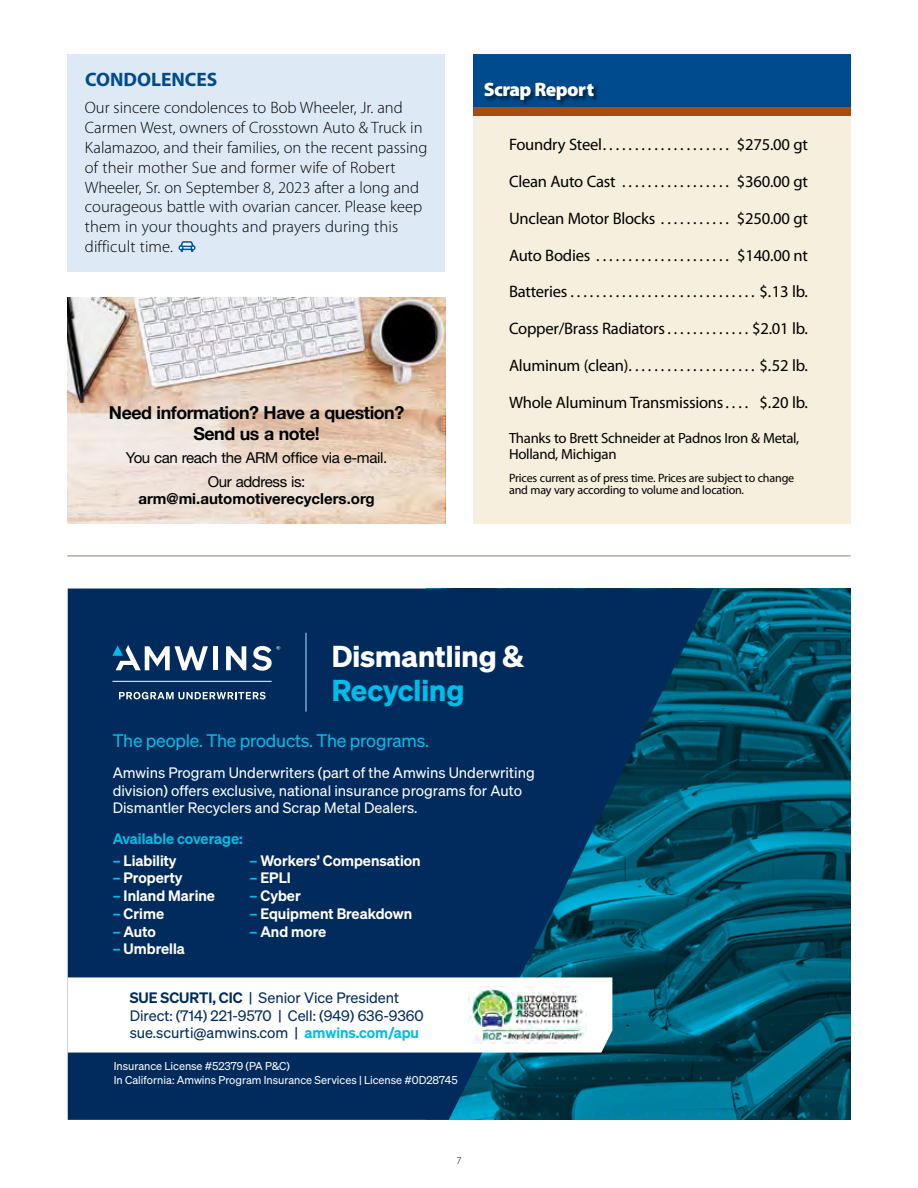
<style>
.page{position:relative;width:918px;height:1188px;background:#fff}
.page>*{position:absolute;margin:0;border:0;box-sizing:border-box;transform-origin:0 0}
.t1{font:29.55px "Sohne Dreiviertelfett";color:#fff}
.t2{font:29.55px "Sohne Dreiviertelfett";color:#00bce7}
.t3{font:900 19.5px "Myriad Pro";letter-spacing:-.03em;color:#fff}
.t4{font:700 19.5px "Myriad Pro";color:#004b8d}
.t5{font:700 17.85px/21.9px "Helvetica Neue";letter-spacing:-.025em;color:#000;text-align:center}
.t6{font:17.7px "Sohne Buch";letter-spacing:-.01em;color:#00bce7}
.t7{font:16.65px "Myriad Pro";letter-spacing:-.015em;color:#000}
.t8{font:300 16.5px/19.8px "Myriad Pro";color:#000}
.t9{font:15px/23.4px "Helvetica Neue LT Std";letter-spacing:-.025em;color:#000;text-align:center}
.t10{font:700 15px "Helvetica Neue";color:#000}
.t11{font:14.85px/15.9px "Myriad Pro";letter-spacing:-.02em;color:#000}
.t12{font:14.7px/17.7px "Sohne Buch";color:#fff}
.t13{font:600 14.7px "Sohne";color:#fff}
.t14{font:14.7px/17.7px "Sohne Buch";color:#002b5c}
.t15{font:600 14.7px "Sohne";color:#00bce7}
.t16{font:12.15px/12.1px "Myriad Pro";letter-spacing:-.015em;color:#000}
.t17{font:11.1px/13.4px "Sohne Buch";color:#fff}
.t18{font:300 10.5px "Myriad Pro";color:#000}
.s1{color:#00bce7}
.s2{font-family:"Sohne";font-weight:600}
.s3{font-family:"Sohne";font-weight:600;color:#00bce7}
</style>
<div class="page">
<svg style="left:714px;top:589px;width:137px;height:531px;background:#005369"></svg>
<svg style="left:68px;top:589px;width:646px;height:531px;background:#003560"></svg>
<svg style="left:68px;top:968px;width:544px;height:95px"></svg>
<img style="left:469px;top:986px;width:117px;height:58px">
<hr style="left:305px;top:633px;width:2px;height:79px;background:#9bd4f4">
<div style="left:213px;top:646px;width:5px;height:24px;background:#fff"></div>
<svg style="left:226px;top:646px;width:20px;height:24px"></svg>
<svg style="left:112px;top:645px;width:96px;height:25px"></svg>
<hr style="left:112px;top:681px;width:160px;height:1px;background:#fff">
<svg style="left:119px;top:692px;width:147px;height:7px"></svg>
<svg style="left:252px;top:646px;width:28px;height:25px"></svg>
<div style="left:473px;top:54px;width:377px;height:470px;background:#f7efdd"></div>
<div style="left:473px;top:54px;width:377px;height:54px;background:#004b8d"></div>
<div style="left:473px;top:107px;width:377px;height:9px;background:#a84d10"></div>
<div style="left:484px;top:83px;width:116px;height:22px;background:#000;opacity:.5"></div>
<hr style="left:68px;top:556px;width:782px;height:1px;background:#887e6e">
<div style="left:68px;top:54px;width:378px;height:217px;background:#dde9f5"></div>
<svg style="left:179px;top:241px;width:16px;height:11px"></svg>
<svg style="left:68px;top:297px;width:377px;height:226px;background:#dbcbbf"></svg>
<p class="t4" style="left:85px;top:69px;width:134px">CONDOLENCES</p>
<p class="t8" style="left:85px;top:98px;width:344px">Our sincere condolences to Bob Wheeler, Jr. and Carmen West, owners of Crosstown Auto &amp; Truck in Kalamazoo, and their families, on the recent passing of their mother Sue and former wife of Robert Wheeler, Sr. on September 8, 2023 after a long and courageous battle with ovarian cancer. Please keep them in your thoughts and prayers during this difficult time.</p>
<p class="t5" style="left:109px;top:402px;width:297px">Need information? Have a question?<br>Send us a note!</p>
<p class="t9" style="left:126px;top:446px;width:263px">You can reach the ARM office via e-mail.<br>Our address is:</p>
<p class="t10" style="left:139px;top:487px;width:238px">arm@mi.automotiverecyclers.org</p>
<p class="t3" style="left:484px;top:78px;width:112px">Scrap Report</p>
<p class="t7" style="left:509px;top:136px;width:98px">Foundry Steel ....................</p>
<p class="t7" style="left:737px;top:136px;width:72px">$275.00 gt</p>
<p class="t7" style="left:509px;top:172px;width:300px">Clean Auto Cast . . . . . . . . . . . . . . . . . $360.00 gt</p>
<p class="t7" style="left:509px;top:209px;width:151px">Unclean Motor Blocks ............</p>
<p class="t7" style="left:737px;top:209px;width:72px">$250.00 gt</p>
<p class="t7" style="left:509px;top:246px;width:86px">Auto Bodies ......................</p>
<p class="t7" style="left:737px;top:246px;width:72px">$140.00 nt</p>
<p class="t7" style="left:509px;top:283px;width:300px">Batteries . . . . . . . . . . . . . . . . . . . . . . . . . . . . . $.13 lb.</p>
<p class="t7" style="left:509px;top:319px;width:163px">Copper/Brass Radiators ............</p>
<p class="t7" style="left:752px;top:319px;width:57px">$2.01 lb.</p>
<p class="t7" style="left:509px;top:356px;width:124px">Aluminum (clean) ...................</p>
<p class="t7" style="left:760px;top:356px;width:50px">$.52 lb.</p>
<p class="t7" style="left:509px;top:393px;width:221px">Whole Aluminum Transmissions ....</p>
<p class="t7" style="left:759px;top:393px;width:50px">$.20 lb.</p>
<p class="t11" style="left:509px;top:430px;width:292px">Thanks to Brett Schneider at Padnos Iron &amp; Metal,<br>Holland, Michigan</p>
<p class="t16" style="left:509px;top:472px;width:287px">Prices current as of press time. Prices are subject to change and may vary according to volume and location.</p>
<h1 class="t1" style="left:332px;top:637px;width:194px">Dismantling &amp;</h1>
<h1 class="t2" style="left:332px;top:671px;width:134px">Recycling</h1>
<p class="t6" style="left:113px;top:730px;width:318px">The people. The products. The programs.</p>
<p class="t12" style="left:113px;top:764px;width:424px">Amwins Program Underwriters (part of the Amwins Underwriting division) offers exclusive, national insurance programs for Auto<br>Dismantler Recyclers and Scrap Metal Dealers.</p>
<p class="t15" style="left:113px;top:830px;width:132px">Available coverage:</p>
<p class="t13" style="left:113px;top:851px;width:65px"><span class="s1">–</span> Liability</p>
<p class="t13" style="left:113px;top:869px;width:71px"><span class="s1">–</span> Property</p>
<p class="t13" style="left:113px;top:887px;width:104px"><span class="s1">–</span> Inland Marine</p>
<p class="t13" style="left:113px;top:904px;width:53px"><span class="s1">–</span> Crime</p>
<p class="t13" style="left:113px;top:922px;width:45px"><span class="s1">–</span> Auto</p>
<p class="t13" style="left:113px;top:940px;width:74px"><span class="s1">–</span> Umbrella</p>
<p class="t13" style="left:249px;top:851px;width:173px"><span class="s1">–</span> Workers’ Compensation</p>
<p class="t13" style="left:249px;top:869px;width:43px"><span class="s1">–</span> EPLI</p>
<p class="t13" style="left:249px;top:887px;width:53px"><span class="s1">–</span> Cyber</p>
<p class="t13" style="left:249px;top:904px;width:164px"><span class="s1">–</span> Equipment Breakdown</p>
<p class="t13" style="left:249px;top:922px;width:78px"><span class="s1">–</span> And more</p>
<p class="t14" style="left:130px;top:989px;width:296px"><span class="s2">SUE SCURTI, CIC</span> | Senior Vice President<br>Direct: (714) 221-9570 | Cell: (949) 636-9360 sue.scurti@amwins.com | <span class="s3">amwins.com/apu</span></p>
<p class="t17" style="left:114px;top:1060px;width:345px">Insurance License #52379 (PA P&amp;C)<br>In California: Amwins Program Insurance Services | License #0D28745</p>
<p class="t18" style="left:457px;top:1155px;width:7px">7</p>
</div>
